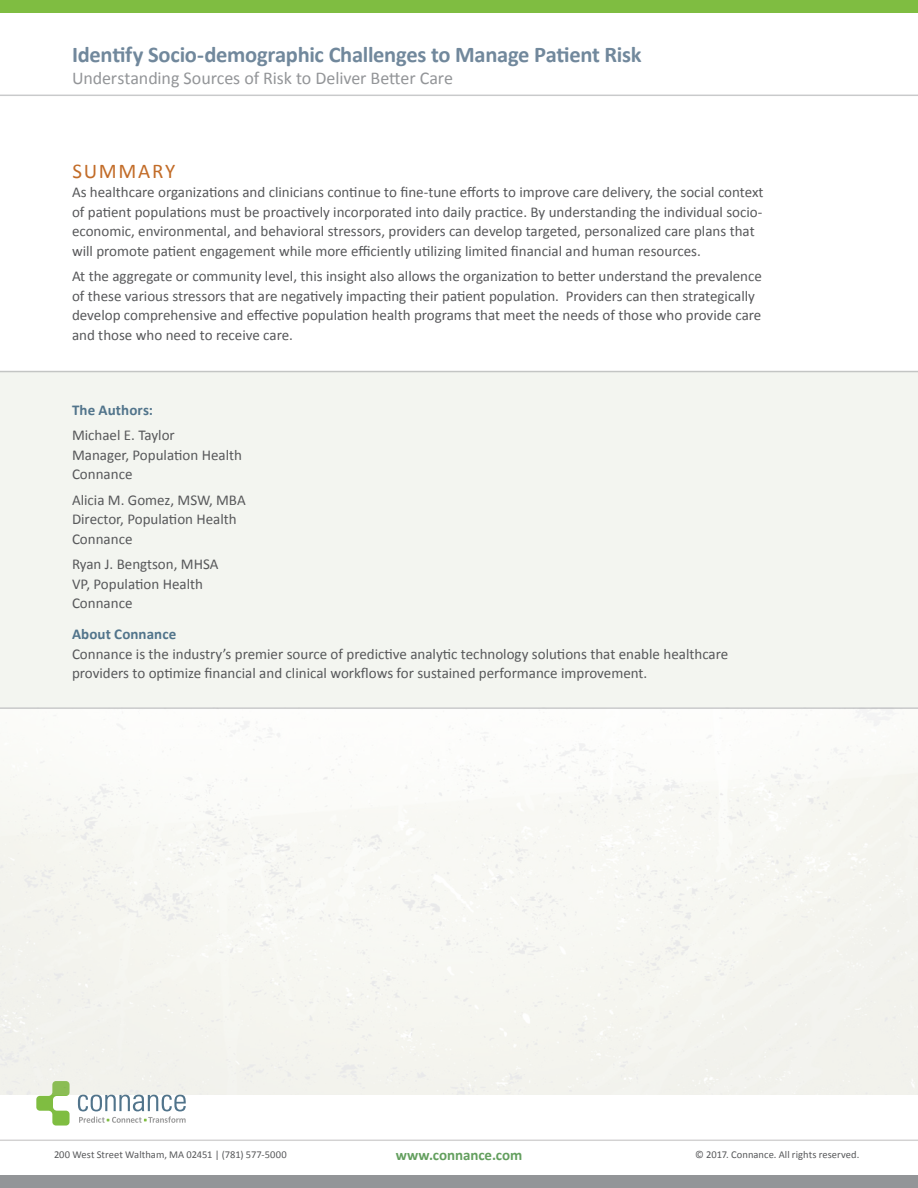
<style>
.page{position:relative;width:918px;height:1188px;background:#fff}
.page>*{position:absolute;margin:0;border:0;box-sizing:border-box;transform-origin:0 0}
.t1{font:700 22.5px "Calibri";letter-spacing:-.015em;color:#71889c}
.t2{font:21px "Calibri";letter-spacing:.08em;color:#c26c28}
.t3{font:18px "Calibri";letter-spacing:-.005em;color:#939598}
.t4{font:15px/19.5px "Calibri";color:#57585a}
.t5{font:700 15px "Calibri";letter-spacing:.005em;color:#51748b}
.t6{font:700 15px "Calibri";letter-spacing:-.005em;color:#639f5e}
.t7{font:10.5px "Calibri";letter-spacing:.005em;color:#57585a}
</style>
<div class="page">
<hr style="left:0;top:1140px;width:918px;height:1px;background:#231f20">
<div style="left:0;top:1175px;width:918px;height:13px;background:#939598"></div>
<svg style="left:36px;top:1095px;width:34px;height:31px"></svg>
<svg style="left:78px;top:1095px;width:108px;height:28px"></svg>
<div style="left:0;top:0;width:918px;height:12px;background:#7fbd41"></div>
<hr style="left:0;top:95px;width:918px;height:1px;background:#939598">
<img style="left:0;top:709px;width:918px;height:386px">
<div style="left:0;top:372px;width:918px;height:335px;background:#f3f5f0"></div>
<hr style="left:0;top:371px;width:918px;height:1px;background:#939598">
<hr style="left:0;top:707px;width:918px;height:2px;background:#939598">
<h1 class="t1" style="left:72px;top:40px;width:571px">Identify Socio-demographic Challenges to Manage Patient Risk</h1>
<p class="t3" style="left:72px;top:67px;width:383px">Understanding Sources of Risk to Deliver Better Care</p>
<h2 class="t2" style="left:72px;top:158px;width:104px">SUMMARY</h2>
<p class="t4" style="left:72px;top:182px;width:693px">As healthcare organizations and clinicians continue to fine-tune efforts to improve care delivery, the social context of patient populations must be proactively incorporated into daily practice. By understanding the individual socio&shy;economic, environmental, and behavioral stressors, providers can develop targeted, personalized care plans that will promote patient engagement while more efficiently utilizing limited financial and human resources.</p>
<p class="t4" style="left:72px;top:266px;width:691px">At the aggregate or community level, this insight also allows the organization to better understand the prevalence of these various stressors that are negatively impacting their patient population. Providers can then strategically develop comprehensive and effective population health programs that meet the needs of those who provide care and those who need to receive care.</p>
<p class="t5" style="left:72px;top:400px;width:83px">The Authors:</p>
<p class="t4" style="left:72px;top:425px;width:172px">Michael E. Taylor<br>Manager, Population Health<br>Connance</p>
<p class="t4" style="left:72px;top:490px;width:175px">Alicia M. Gomez, MSW, MBA<br>Director, Population Health<br>Connance</p>
<p class="t4" style="left:72px;top:554px;width:148px">Ryan J. Bengtson, MHSA<br>VP, Population Health<br>Connance</p>
<p class="t5" style="left:72px;top:625px;width:106px">About Connance</p>
<p class="t4" style="left:72px;top:644px;width:658px">Connance is the industry’s premier source of predictive analytic technology solutions that enable healthcare providers to optimize financial and clinical workflows for sustained performance improvement.</p>
<p class="t7" style="left:54px;top:1148px;width:234px">200 West Street Waltham, MA 02451 | (781) 577-5000</p>
<p class="t6" style="left:396px;top:1146px;width:128px">www.connance.com</p>
<p class="t7" style="left:695px;top:1148px;width:166px">© 2017. Connance. All rights reserved.</p>
</div>
